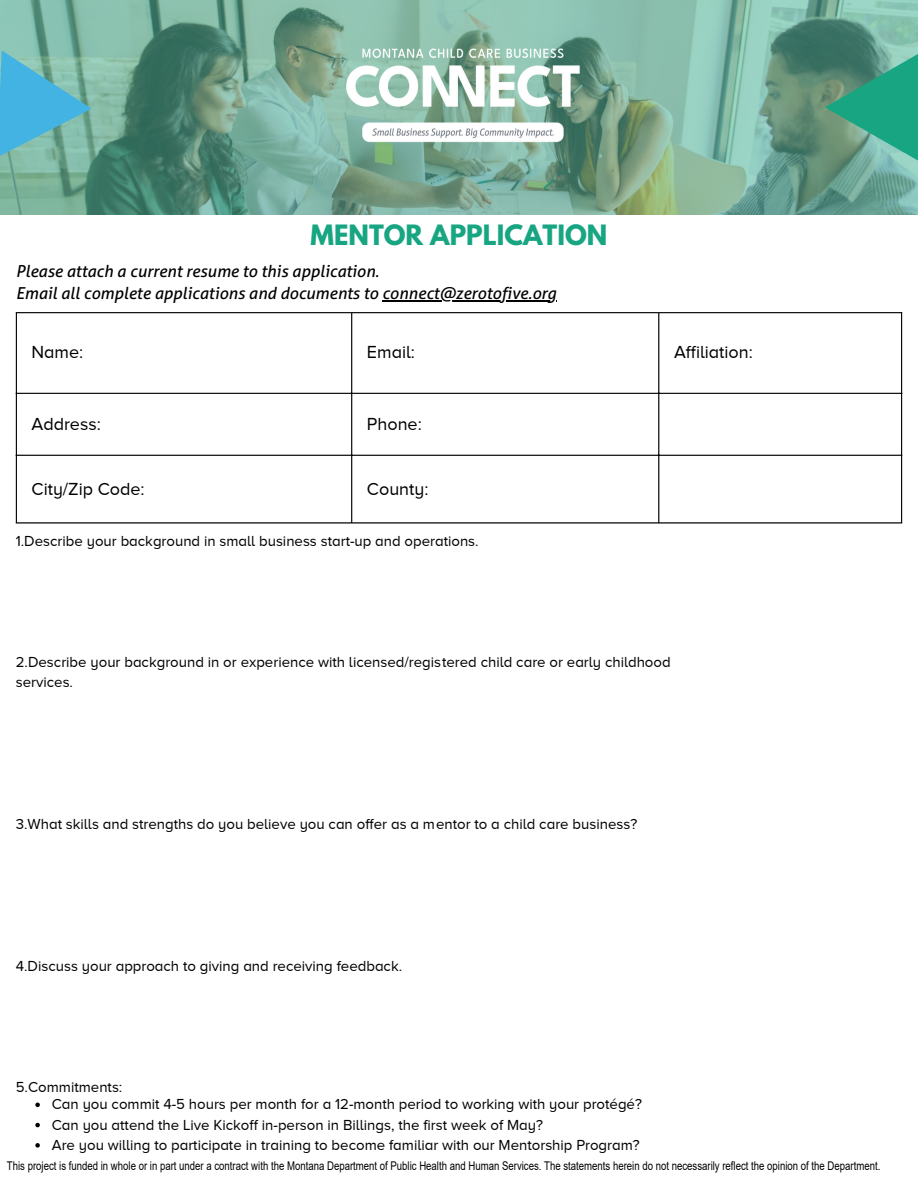
<style>
.page{position:relative;width:918px;height:1188px;background:#fff}
.page>*{position:absolute;margin:0;border:0;box-sizing:border-box;transform-origin:0 0}
.t1{font:700 24.9px "League Spartan";color:#18a682}
.t2{font:18px "Proxima Nova A";color:#000}
.t3{font:italic 16.5px/22.5px "Aller";color:#000}
.t4{font:15px/20.2px "Proxima Nova A";color:#000}
.t5{font:12px "Arial";color:#000;scale:.8 1}
</style>
<div class="page">
<svg style="left:0;top:0;width:918px;height:215px;background:#74a693"></svg>
<img style="left:317px;top:19px;width:291px;height:146px">
<svg style="left:0;top:50px;width:92px;height:108px;background:#62b5c3"></svg>
<svg style="left:825px;top:54px;width:93px;height:107px;background:#419f83"></svg>
<hr style="left:382px;top:300px;width:174px;height:1px;background:#000">
<hr style="left:16px;top:313px;width:1px;height:209px;background:#000">
<hr style="left:351px;top:313px;width:1px;height:209px;background:#000">
<hr style="left:658px;top:313px;width:1px;height:209px;background:#000">
<hr style="left:901px;top:313px;width:1px;height:209px;background:#000">
<hr style="left:16px;top:312px;width:886px;height:1px;background:#000">
<hr style="left:16px;top:393px;width:886px;height:1px;background:#000">
<hr style="left:16px;top:455px;width:886px;height:1px;background:#000">
<hr style="left:16px;top:522px;width:886px;height:2px;background:#000">
<svg style="left:35px;top:1103px;width:5px;height:4px"></svg>
<svg style="left:35px;top:1123px;width:5px;height:4px"></svg>
<svg style="left:35px;top:1143px;width:5px;height:5px"></svg>
<h1 class="t1" style="left:311px;top:222px;width:298px">MENTOR APPLICATION</h1>
<p class="t3" style="left:16px;top:260px;width:542px">Please attach a current resume to this application.<br>Email all complete applications and documents to connect@zerotofive.org</p>
<p class="t2" style="left:32px;top:342px;width:53px">Name:</p>
<p class="t2" style="left:367px;top:342px;width:49px">Email:</p>
<p class="t2" style="left:674px;top:342px;width:80px">Affiliation:</p>
<p class="t2" style="left:32px;top:414px;width:71px">Address:</p>
<p class="t2" style="left:367px;top:414px;width:56px">Phone:</p>
<p class="t2" style="left:32px;top:479px;width:115px">City/Zip Code:</p>
<p class="t2" style="left:367px;top:479px;width:63px">County:</p>
<p class="t4" style="left:16px;top:530px;width:464px">1.Describe your background in small business start-up and operations.</p>
<p class="t4" style="left:16px;top:652px;width:656px">2.Describe your background in or experience with licensed/registered child care or early childhood services.</p>
<p class="t4" style="left:16px;top:814px;width:623px">3.What skills and strengths do you believe you can offer as a mentor to a child care business?</p>
<p class="t4" style="left:16px;top:956px;width:388px">4.Discuss your approach to giving and receiving feedback.</p>
<p class="t4" style="left:16px;top:1077px;width:108px">5.Commitments:</p>
<p class="t4" style="left:52px;top:1094px;width:592px">Can you commit 4-5 hours per month for a 12-month period to working with your protégé?<br>Can you attend the Live Kickoff in-person in Billings, the first week of May?<br>Are you willing to participate in training to become familiar with our Mentorship Program?</p>
<p class="t5" style="left:7px;top:1157px;width:1093px">This project is funded in whole or in part under a contract with the Montana Department of Public Health and Human Services. The statements herein do not necessarily reflect the opinion of the Department.</p>
</div>
